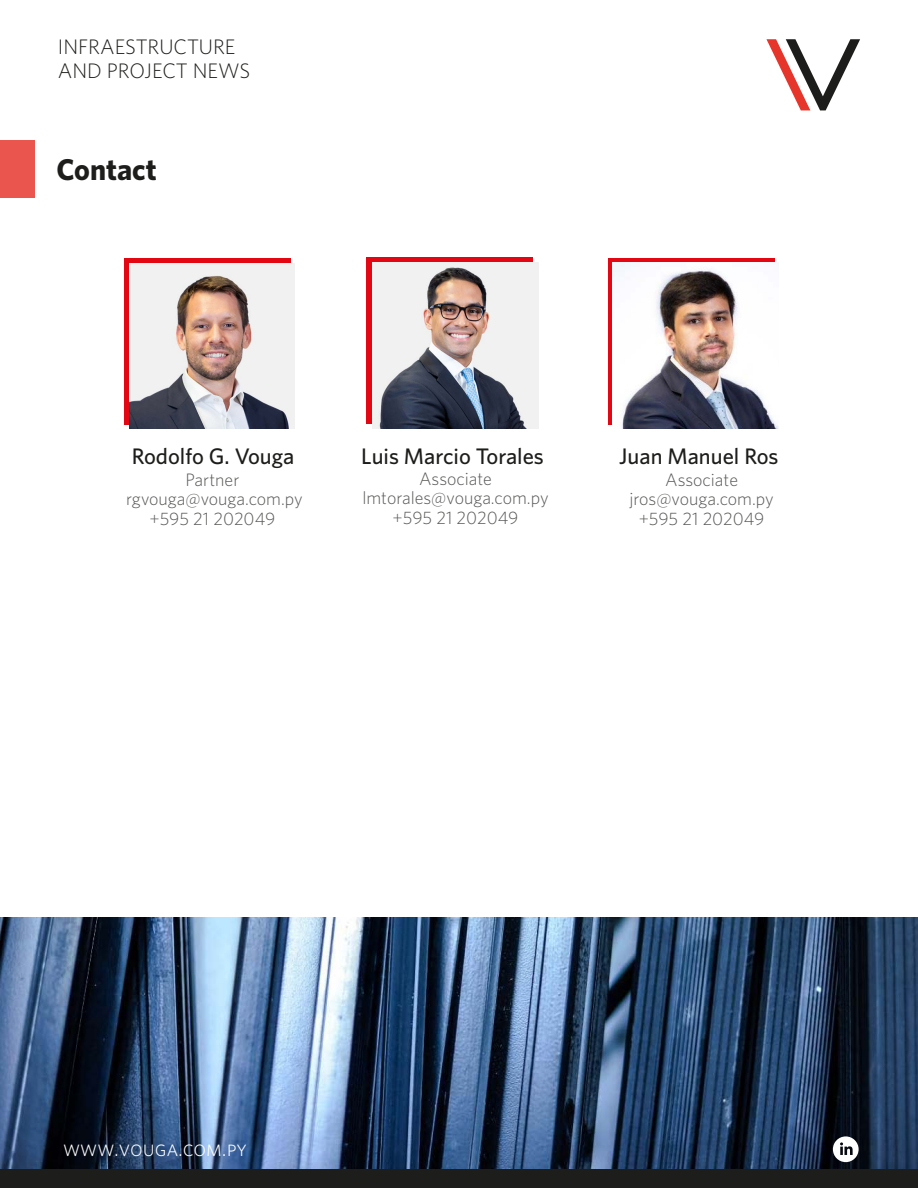
<style>
.page{position:relative;width:918px;height:1188px;background:#fff}
.page>*{position:absolute;margin:0;border:0;box-sizing:border-box;transform-origin:0 0}
.t1{font:700 30px "Whitney";color:#1d1d1b}
.t2{font:500 22.5px "Whitney";color:#1d1d1b}
.t3{font:22.5px "Whitney Light SC";color:#fff}
.t4{font:21px/24px "Whitney Light SC";color:#1d1d1b}
.t5{font:300 18px/19.5px "Whitney";color:#575756;text-align:center}
</style>
<div class="page">
<img style="left:0;top:918px;width:918px;height:251px">
<div style="left:0;top:1169px;width:918px;height:19px;background:#1d1d1b"></div>
<div style="left:0;top:141px;width:35px;height:57px;background:#ea564d"></div>
<svg style="left:766px;top:39px;width:94px;height:71px"></svg>
<div style="left:124px;top:258px;width:167px;height:167px;background:#e30613"></div>
<div style="left:366px;top:258px;width:167px;height:166px;background:#e30613"></div>
<div style="left:608px;top:258px;width:167px;height:167px;background:#e30613"></div>
<img style="left:129px;top:264px;width:166px;height:165px">
<div style="left:833px;top:1136px;width:26px;height:26px;background:#fff;border-radius:50%"></div>
<svg style="left:840px;top:1142px;width:13px;height:13px"></svg>
<img style="left:372px;top:262px;width:167px;height:167px">
<img style="left:612px;top:262px;width:166px;height:166px">
<p class="t4" style="left:58px;top:35px;width:194px">INFRAESTRUCTURE<br>AND PROJECT NEWS</p>
<h1 class="t1" style="left:57px;top:152px;width:102px">Contact</h1>
<p class="t2" style="left:132px;top:443px;width:164px">Rodolfo G. Vouga</p>
<p class="t2" style="left:361px;top:442px;width:184px">Luis Marcio Torales</p>
<p class="t2" style="left:619px;top:443px;width:161px">Juan Manuel Ros</p>
<p class="t5" style="left:362px;top:468px;width:188px">Associate lmtorales@vouga.com.py +595 21 202049</p>
<p class="t5" style="left:126px;top:470px;width:178px">Partner rgvouga@vouga.com.py +595 21 202049</p>
<p class="t5" style="left:630px;top:470px;width:146px">Associate jros@vouga.com.py +595 21 202049</p>
<p class="t3" style="left:63px;top:1135px;width:185px">www.vouga.com.py</p>
</div>
